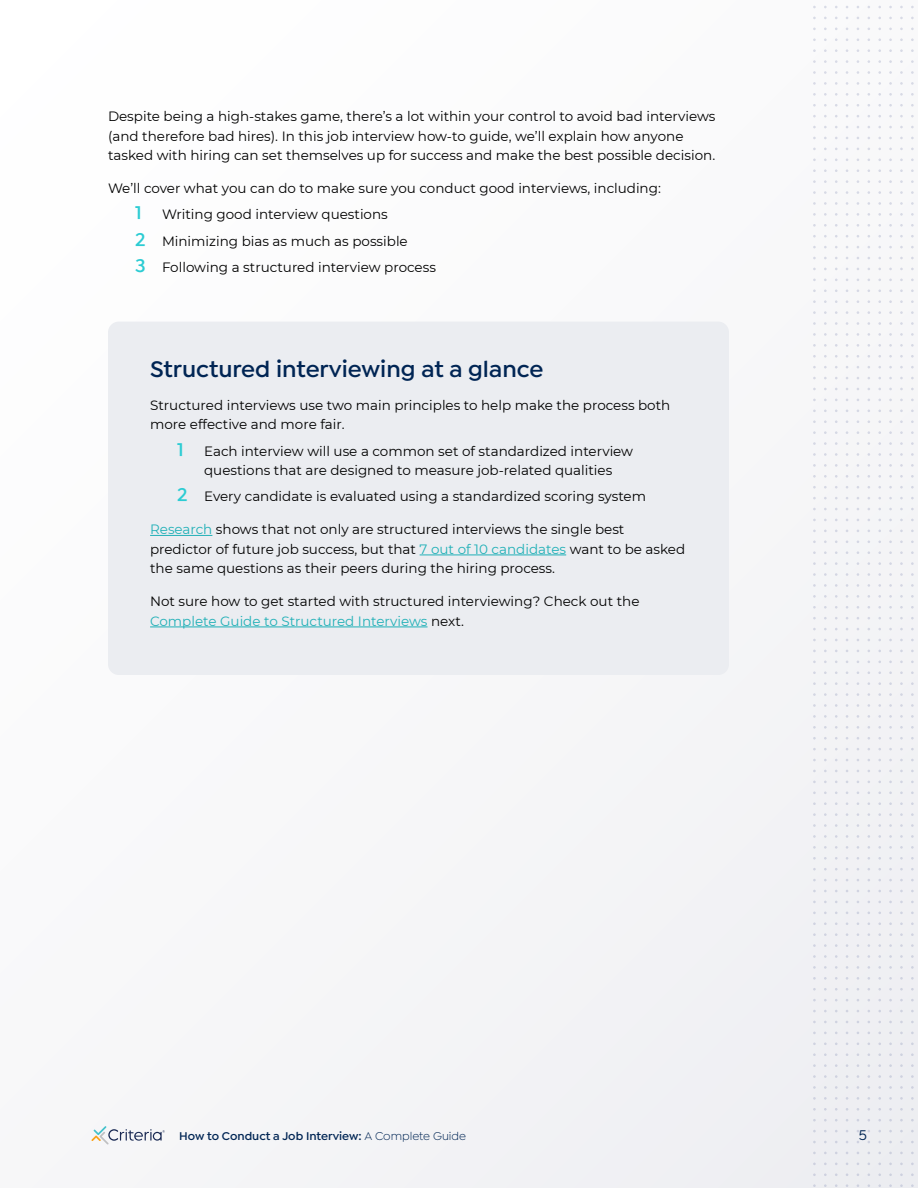
<style>
.page{position:relative;width:918px;height:1188px;background:#f7f7f9}
.page>*{position:absolute;margin:0;border:0;box-sizing:border-box;transform-origin:0 0}
.t1{font:600 24px "Isidora Sans";color:#002554}
.t2{font:500 15px "Isidora Sans";color:#002554}
.t3{font:13.5px/19.5px "Montserrat";color:#000}
.t4{font:600 12px "Isidora Sans";color:#002554}
.s1{font-family:"Isidora Sans";font-weight:600;font-size:19.5px;color:#2cccd3}
.s2{color:#20b0b7}
.s3{font-weight:400}
</style>
<div class="page">
<svg style="left:92px;top:1126px;width:73px;height:19px"></svg>
<div style="left:108px;top:322px;width:621px;height:353px;background:#ebedf1;border-radius:11px"></div>
<hr style="left:150px;top:535px;width:62px;height:1px;background:#20b0b7">
<hr style="left:420px;top:555px;width:146px;height:1px;background:#20b0b7">
<hr style="left:150px;top:627px;width:278px;height:1px;background:#20b0b7">
<p class="t3" style="left:108px;top:106px;width:609px">Despite being a high-stakes game, there’s a lot within your control to avoid bad interviews (and therefore bad hires). In this job interview how-to guide, we’ll explain how anyone tasked with hiring can set themselves up for success and make the best possible decision.</p>
<p class="t3" style="left:135px;top:175px;width:527px;line-height:26.2px;text-indent:-27px">We’ll cover what you can do to make sure you conduct good interviews, including:<br><span class="s1">1</span> Writing good interview questions<br><span class="s1">2</span> Minimizing bias as much as possible<br><span class="s1">3</span> Following a structured interview process</p>
<h1 class="t1" style="left:150px;top:355px;width:395px">Structured interviewing at a glance</h1>
<p class="t3" style="left:150px;top:395px;width:522px">Structured interviews use two main principles to help make the process both more effective and more fair.</p>
<p class="t3" style="left:177px;top:441px;width:458px;text-align:center"><span class="s1">1</span> Each interview will use a common set of standardized interview questions that are designed to measure job-related qualities</p>
<p class="t3" style="left:177px;top:486px;width:470px"><span class="s1">2</span> Every candidate is evaluated using a standardized scoring system</p>
<p class="t3" style="left:150px;top:519px;width:537px"><span class="s2">Research</span> shows that not only are structured interviews the single best predictor of future job success, but that <span class="s2">7 out of 10 candidates</span> want to be asked the same questions as their peers during the hiring process.</p>
<p class="t3" style="left:150px;top:591px;width:491px">Not sure how to get started with structured interviewing? Check out the<br><span class="s2">Complete Guide to Structured Interviews</span> next.</p>
<p class="t4" style="left:179px;top:1129px;width:288px">How to Conduct a Job Interview: <span class="s3">A Complete Guide</span></p>
<p class="t2" style="left:859px;top:1127px;width:10px">5</p>
</div>
